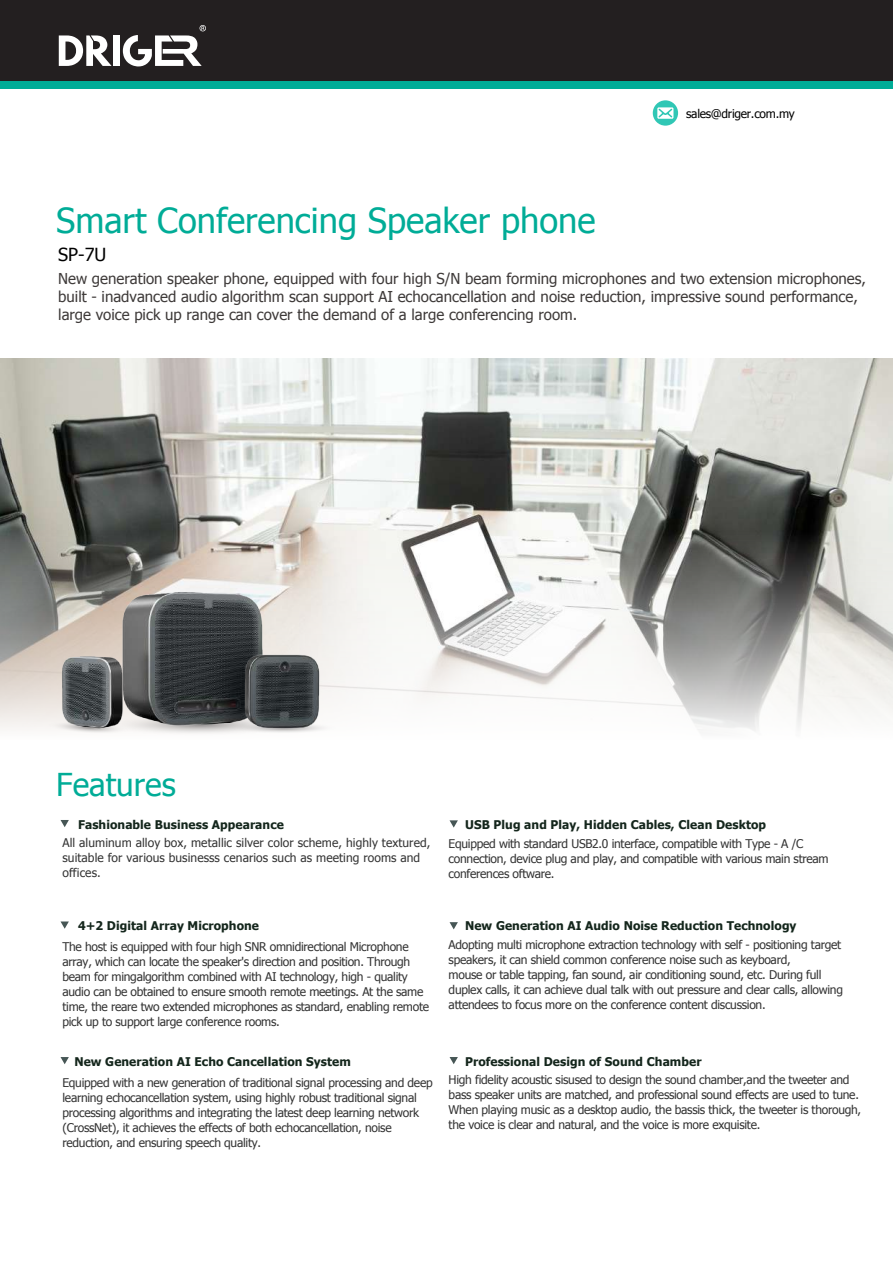
<style>
.page{position:relative;width:893px;height:1263px;background:#fff}
.page>*{position:absolute;margin:0;border:0;box-sizing:border-box;transform-origin:0 0}
.t1{font:34.5px "Tahoma";color:#00ac97}
.t2{font:31.5px "Tahoma";color:#00ac97}
.t3{font:18px "Tahoma";color:#000}
.t4{font:15px/18px "Tahoma";color:#3e3a39}
.t5{font:12px/15px "Tahoma";letter-spacing:-.02em;color:#333}
.t6{font:700 12px "Tahoma";letter-spacing:.005em;color:#14261c}
.t7{font:12px/15px "Tahoma";letter-spacing:.005em;color:#333}
.t8{font:12px "Tahoma";letter-spacing:-.02em;color:#000}
</style>
<div class="page">
<div style="left:0;top:79px;width:893px;height:10px;background:#00ac97"></div>
<div style="left:0;top:0;width:893px;height:80px;background:#231f20"></div>
<div style="left:113px;top:35px;width:7px;height:31px;background:#fff"></div>
<svg style="left:59px;top:35px;width:53px;height:31px"></svg>
<svg style="left:123px;top:25px;width:83px;height:42px"></svg>
<svg style="left:61px;top:820px;width:8px;height:7px"></svg>
<svg style="left:450px;top:922px;width:8px;height:7px"></svg>
<svg style="left:450px;top:1057px;width:8px;height:7px"></svg>
<svg style="left:61px;top:921px;width:8px;height:8px"></svg>
<svg style="left:450px;top:820px;width:8px;height:7px"></svg>
<svg style="left:61px;top:1057px;width:8px;height:7px"></svg>
<div style="left:653px;top:100px;width:25px;height:26px;background:#30c7b5;border-radius:50%"></div>
<svg style="left:657px;top:107px;width:16px;height:12px"></svg>
<img style="left:0;top:358px;width:893px;height:158px">
<svg style="left:0;top:516px;width:893px;height:215px"></svg>
<div style="left:231px;top:721px;width:105px;height:12px;background:#fbfaf9;border-radius:50%"></div>
<img style="left:114px;top:568px;width:153px;height:166px">
<img style="left:42px;top:641px;width:95px;height:93px">
<img style="left:237px;top:643px;width:91px;height:91px">
<p class="t8" style="left:686px;top:105px;width:110px">sales@driger.com.my</p>
<h1 class="t1" style="left:56px;top:197px;width:541px">Smart Conferencing Speaker phone</h1>
<h3 class="t3" style="left:58px;top:242px;width:50px">SP-7U</h3>
<p class="t4" style="left:58px;top:268px;width:809px">New generation speaker phone, equipped with four high S/N beam forming microphones and two extension microphones, built - inadvanced audio algorithm scan support AI echocancellation and noise reduction, impressive sound performance, large voice pick up range can cover the demand of a large conferencing room.</p>
<h2 class="t2" style="left:56px;top:763px;width:121px">Features</h2>
<p class="t6" style="left:78px;top:816px;width:207px">Fashionable Business Appearance</p>
<p class="t7" style="left:62px;top:834px;width:369px">All aluminum alloy box, metallic silver color scheme, highly textured, suitable for various businesss cenarios such as meeting rooms and offices.</p>
<p class="t6" style="left:465px;top:816px;width:302px">USB Plug and Play, Hidden Cables, Clean Desktop</p>
<p class="t5" style="left:449px;top:835px;width:382px">Equipped with standard USB2.0 interface, compatible with Type - A /C connection, device plug and play, and compatible with various main stream conferences oftware.</p>
<p class="t6" style="left:78px;top:917px;width:183px">4+2 Digital Array Microphone</p>
<p class="t5" style="left:62px;top:939px;width:368px">The host is equipped with four high SNR omnidirectional Microphone array, which can locate the speaker's direction and position. Through beam for mingalgorithm combined with AI technology, high - quality audio can be obtained to ensure smooth remote meetings. At the same time, the reare two extended microphones as standard, enabling remote pick up to support large conference rooms.</p>
<p class="t6" style="left:74px;top:1053px;width:278px">New Generation AI Echo Cancellation System</p>
<p class="t5" style="left:62px;top:1074px;width:372px">Equipped with a new generation of traditional signal processing and deep learning echocancellation system, using highly robust traditional signal processing algorithms and integrating the latest deep learning network (CrossNet), it achieves the effects of both echocancellation, noise reduction, and ensuring speech quality.</p>
<p class="t6" style="left:465px;top:917px;width:333px">New Generation AI Audio Noise Reduction Technology</p>
<p class="t5" style="left:449px;top:936px;width:396px">Adopting multi microphone extraction technology with self - positioning target speakers, it can shield common conference noise such as keyboard,<br>mouse or table tapping, fan sound, air conditioning sound, etc. During full duplex calls, it can achieve dual talk with out pressure and clear calls, allowing attendees to focus more on the conference content discussion.</p>
<p class="t6" style="left:465px;top:1053px;width:238px">Professional Design of Sound Chamber</p>
<p class="t5" style="left:449px;top:1072px;width:414px">High fidelity acoustic sisused to design the sound chamber,and the tweeter and bass speaker units are matched, and professional sound effects are used to tune.<br>When playing music as a desktop audio, the bassis thick, the tweeter is thorough, the voice is clear and natural, and the voice is more exquisite.</p>
</div>
